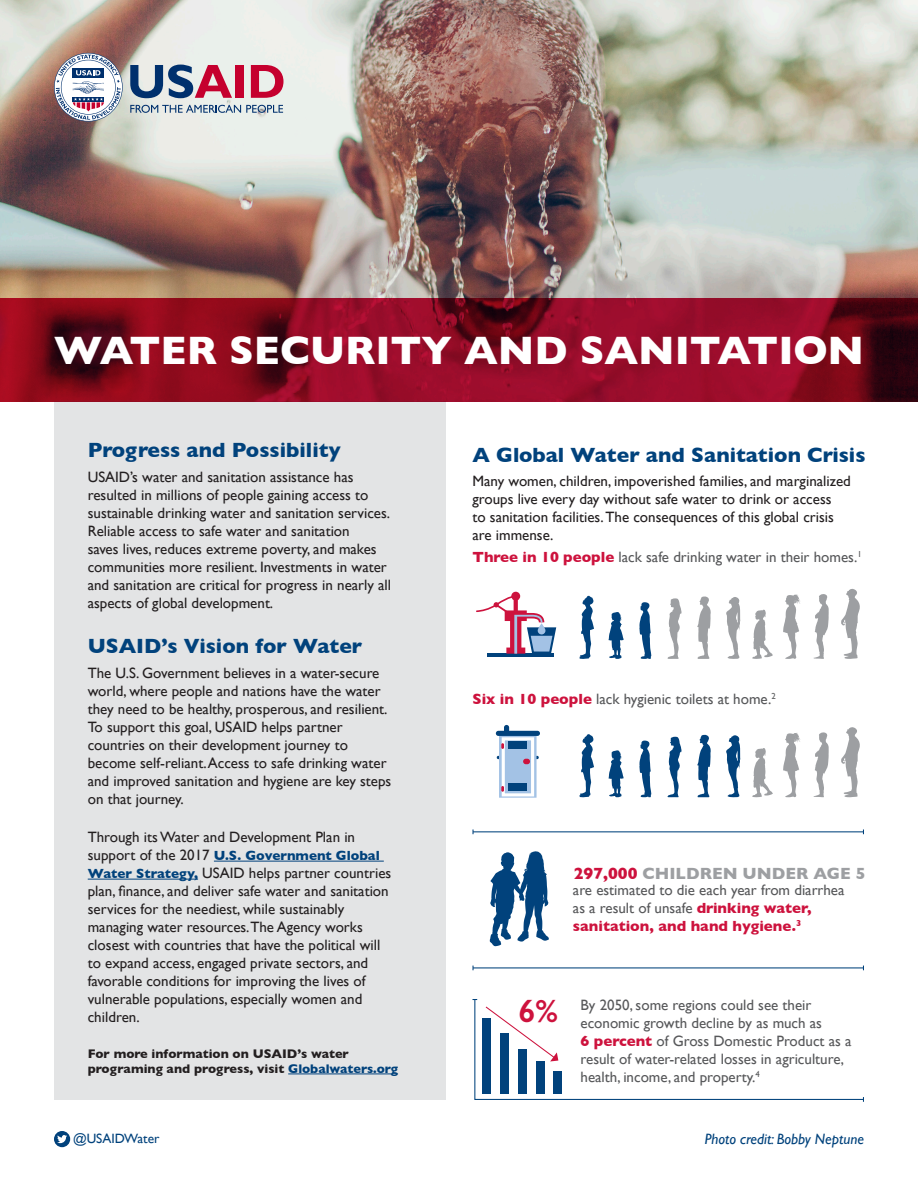
<style>
.page{position:relative;width:918px;height:1188px;background:#fff}
.page>*{position:absolute;margin:0;border:0;box-sizing:border-box;transform-origin:0 0}
.t1{font:700 40.5px "Gill Sans";color:#fff}
.Body_Paragraph{font:600 32.1px "Gill Sans";color:#cd123d}
.Body_Paragraph-2{font:700 21px "Gill Sans";color:#01427c}
.Body_Paragraph-3{font:700 16.5px "Gill Sans";color:#9d9fa2}
.Body_Paragraph-4{font:15px/18px "Gill Sans";color:#231f20}
.Body_Paragraph-5{font:15px/18px "Gill Sans";color:#57585a}
.Body_Paragraph-6{font:italic 15px "Gill Sans";color:#01427c}
.t2{font:700 13.5px/18px "Gill Sans";color:#01427c}
.t3{font:13.5px "Gill Sans";color:#01427c}
.Body_Paragraph-7{font:700 12.75px/15.3px "Gill Sans";color:#231f20}
.s1{font-weight:400;font-size:15px;color:#231f20}
.s2{color:#01427c}
.s3{font-weight:700;color:#cd123d}
.s4{color:#cd123d}
</style>
<div class="page">
<img style="left:0;top:0;width:918px;height:298px">
<svg style="left:130px;top:105px;width:153px;height:8px"></svg>
<svg style="left:130px;top:65px;width:102px;height:33px;background:#96859f"></svg>
<div style="left:236px;top:65px;width:8px;height:33px;background:#c5002e"></div>
<svg style="left:251px;top:65px;width:32px;height:33px"></svg>
<svg style="left:54px;top:53px;width:69px;height:69px"></svg>
<div style="left:54px;top:401px;width:392px;height:698px;background:#e3e4e5"></div>
<hr style="left:214px;top:861px;width:170px;height:1px;background:#01427c">
<hr style="left:88px;top:879px;width:110px;height:1px;background:#01427c">
<hr style="left:288px;top:1074px;width:110px;height:1px;background:#01427c">
<svg style="left:472px;top:999px;width:392px;height:103px"></svg>
<div style="left:482px;top:1018px;width:9px;height:76px;background:#01427c"></div>
<div style="left:500px;top:1033px;width:9px;height:61px;background:#01427c"></div>
<div style="left:518px;top:1049px;width:9px;height:45px;background:#01427c"></div>
<div style="left:536px;top:1061px;width:8px;height:33px;background:#01427c"></div>
<div style="left:554px;top:1071px;width:8px;height:23px;background:#01427c"></div>
<svg style="left:0;top:298px;width:918px;height:103px;background:#860a21"></svg>
<hr style="left:473px;top:967px;width:390px;height:1px;background:#01427c">
<hr style="left:473px;top:831px;width:390px;height:1px;background:#01427c">
<div style="left:54px;top:1131px;width:16px;height:16px;background:#01427c;border-radius:50%"></div>
<svg style="left:57px;top:1135px;width:10px;height:8px"></svg>
<hr style="left:487px;top:653px;width:67px;height:4px;background:#01427c">
<svg style="left:476px;top:592px;width:80px;height:62px"></svg>
<svg style="left:538px;top:623px;width:7px;height:11px"></svg>
<svg style="left:608px;top:612px;width:16px;height:47px"></svg>
<svg style="left:752px;top:610px;width:21px;height:49px"></svg>
<svg style="left:579px;top:596px;width:15px;height:63px"></svg>
<svg style="left:814px;top:594px;width:15px;height:65px"></svg>
<svg style="left:783px;top:594px;width:17px;height:65px"></svg>
<svg style="left:841px;top:589px;width:19px;height:70px"></svg>
<svg style="left:726px;top:597px;width:14px;height:62px"></svg>
<svg style="left:667px;top:598px;width:15px;height:61px"></svg>
<svg style="left:697px;top:597px;width:14px;height:62px"></svg>
<svg style="left:639px;top:602px;width:12px;height:57px"></svg>
<svg style="left:608px;top:750px;width:16px;height:47px"></svg>
<svg style="left:752px;top:748px;width:21px;height:49px"></svg>
<svg style="left:579px;top:734px;width:15px;height:64px"></svg>
<svg style="left:814px;top:732px;width:15px;height:65px"></svg>
<svg style="left:783px;top:733px;width:17px;height:64px"></svg>
<svg style="left:841px;top:727px;width:19px;height:70px"></svg>
<svg style="left:726px;top:735px;width:14px;height:62px"></svg>
<svg style="left:667px;top:737px;width:15px;height:60px"></svg>
<svg style="left:697px;top:735px;width:14px;height:62px"></svg>
<svg style="left:639px;top:740px;width:12px;height:57px"></svg>
<div style="left:504px;top:725px;width:5px;height:10px;background:#01427c;border-radius:3px"></div>
<hr style="left:497px;top:756px;width:42px;height:3px;background:#01427c">
<svg style="left:499px;top:736px;width:38px;height:62px"></svg>
<div style="left:496px;top:731px;width:44px;height:5px;background:#01427c;border-radius:3px"></div>
<svg style="left:490px;top:851px;width:59px;height:95px"></svg>
<p class="t1" style="left:54px;top:318px;width:812px">WATER SECURITY AND SANITATION</p>
<p class="Body_Paragraph-2" style="left:88px;top:433px;width:255px">Progress and Possibility</p>
<p class="Body_Paragraph-4" style="left:88px;top:467px;width:305px">USAID’s water and sanitation assistance has resulted in millions of people gaining access to sustainable drinking water and sanitation services.<br>Reliable access to safe water and sanitation<br>saves lives, reduces extreme poverty, and makes communities more resilient. Investments in water and sanitation are critical for progress in nearly all aspects of global development.</p>
<p class="Body_Paragraph-2" style="left:88px;top:629px;width:276px">USAID’s Vision for Water</p>
<p class="Body_Paragraph-4" style="left:88px;top:664px;width:293px">The U.S. Government believes in a water-secure</p>
<p class="Body_Paragraph-4" style="left:88px;top:682px;width:294px">world, where people and nations have the water</p>
<p class="Body_Paragraph-4" style="left:88px;top:700px;width:305px">they need to be healthy, prosperous, and resilient.<br>To support this goal, USAID helps partner countries on their development journey to become self-reliant. Access to safe drinking water and improved sanitation and hygiene are key steps on that journey.</p>
<p class="Body_Paragraph-4" style="left:88px;top:828px;width:269px">Through its Water and Development Plan in support of the</p>
<p class="t2" style="left:88px;top:846px;width:294px;text-indent:92px"><span class="s1">2017</span> U.S. Government Global<br>Water Strategy,</p>
<p class="Body_Paragraph-4" style="left:88px;top:864px;width:305px;text-indent:115px">USAID helps partner countries plan, finance, and deliver safe water and sanitation services for the neediest, while sustainably managing water resources.The Agency works closest with countries that have the political will to expand access, engaged private sectors, and favorable conditions for improving the lives of vulnerable populations, especially women and children.</p>
<p class="Body_Paragraph-7" style="left:88px;top:1045px;width:312px">For more information on USAID’s water programing and progress, visit <span class="s2">Globalwaters.org</span></p>
<p class="Body_Paragraph-2" style="left:472px;top:438px;width:395px">A Global Water and Sanitation Crisis</p>
<p class="Body_Paragraph-4" style="left:472px;top:472px;width:380px">Many women, children, impoverished families, and marginalized groups live every day without safe water to drink or access<br>to sanitation facilities. The consequences of this global crisis are immense.</p>
<p class="Body_Paragraph-5" style="left:472px;top:548px;width:391px"><span class="s3">Three in 10 people</span> lack safe drinking water in their homes.<sup>1</sup></p>
<p class="Body_Paragraph-5" style="left:472px;top:690px;width:305px"><span class="s3">Six in 10 people</span> lack hygienic toilets at home.<sup>2</sup></p>
<p class="Body_Paragraph-3" style="left:574px;top:860px;width:293px"><span class="s4">297,000</span> CHILDREN UNDER AGE 5</p>
<p class="Body_Paragraph-5" style="left:573px;top:881px;width:273px">are estimated to die each year from diarrhea as a result of unsafe <span class="s3">drinking water, sanitation, and hand hygiene.</span><sup>3</sup></p>
<p class="Body_Paragraph" style="left:518px;top:992px;width:41px">6%</p>
<p class="Body_Paragraph-5" style="left:580px;top:996px;width:233px">By 2050, some regions could see their</p>
<p class="Body_Paragraph-5" style="left:580px;top:1014px;width:273px">economic growth decline by as much as<br><span class="s3">6 percent</span> of Gross Domestic Product as a</p>
<p class="Body_Paragraph-5" style="left:581px;top:1050px;width:265px">result of water-related losses in agriculture, health, income, and property.<sup>4</sup></p>
<p class="t3" style="left:73px;top:1131px;width:88px">@USAIDWater</p>
<p class="Body_Paragraph-6" style="left:705px;top:1131px;width:161px">Photo credit: Bobby Neptune</p>
</div>
